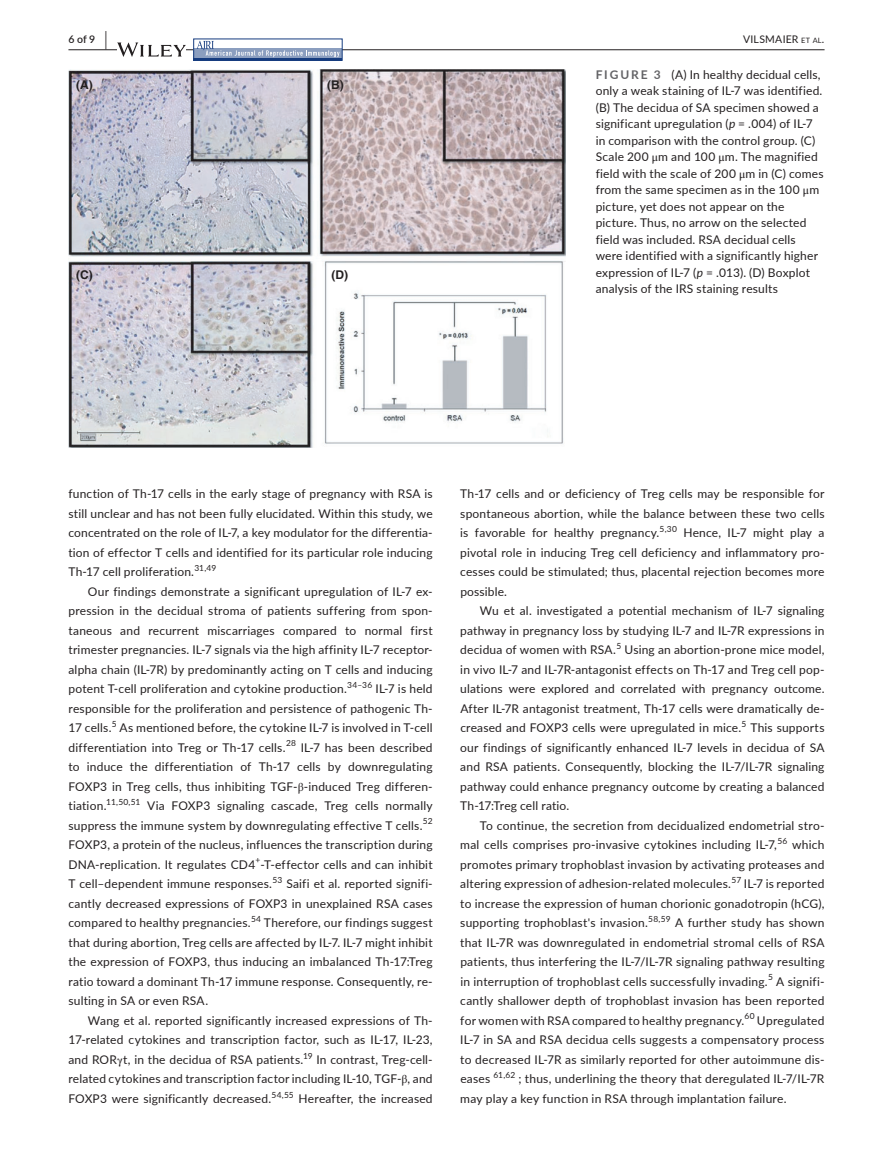
<style>
.page{position:relative;width:893px;height:1174px;background:#fff}
.page>*{position:absolute;margin:0;border:0;box-sizing:border-box;transform-origin:0 0}
.t1{font:12px/19.5px "Lato";letter-spacing:.015em;color:#231f20;text-align:justify}
.t2{font:700 12px "Helvetica";color:#231f20}
.t3{font:10.5px "Lato";letter-spacing:.02em;color:#231f20}
.t4{font:600 10.5px "Lato";color:#231f20}
.t5{font:8.4px "Lato";letter-spacing:.015em;color:#231f20}
.s1{font-size:19.5px}
.s2{font-size:7.35px}
.s3{font-weight:700;color:#636366}
.s4{font-style:italic}
.s5{font-family:"STIX"}
</style>
<div class="page">
<hr style="left:68px;top:49px;width:756px;height:1px;background:#231f20">
<svg style="left:117px;top:42px;width:69px;height:15px"></svg>
<div style="left:194px;top:49px;width:148px;height:10px;background:#8b9ebf"></div>
<svg style="left:197px;top:41px;width:143px;height:16px"></svg>
<hr style="left:194px;top:58px;width:148px;height:3px;background:#163c7f">
<img style="left:68px;top:69px;width:498px;height:379px">
<p class="t4" style="left:68px;top:31px;width:40px">6 of 9 <span class="s1">|</span></p>
<p class="t3" style="left:743px;top:31px;width:83px">VILSMAIER <span class="s2">et al</span>.</p>
<p class="t2" style="left:76px;top:77px;width:18px">(A)</p>
<p class="t2" style="left:327px;top:77px;width:18px">(B)</p>
<p class="t2" style="left:76px;top:267px;width:18px">(C)</p>
<p class="t2" style="left:331px;top:267px;width:18px">(D)</p>
<p class="t1" style="left:596px;top:66px;width:229px;line-height:16.5px;text-align:left"><span class="s3">FIGURE 3</span> (A) In healthy decidual cells, only a weak staining of IL-7 was identified. (B) The decidua of SA specimen showed a significant upregulation (<span class="s4">p</span> = .004) of IL-7 in comparison with the control group. (C)<br>Scale 200 <span class="s5">μ</span>m and 100 <span class="s5">μ</span>m. The magnified field with the scale of 200 <span class="s5">μ</span>m in (C) comes from the same specimen as in the 100 <span class="s5">μ</span>m picture, yet does not appear on the picture. Thus, no arrow on the selected field was included. RSA decidual cells were identified with a significantly higher expression of IL-7 (<span class="s4">p</span> = .013). (D) Boxplot analysis of the IRS staining results</p>
<p class="t1" style="left:68px;top:483px;width:366px">function of Th-17 cells in the early stage of pregnancy with RSA is still unclear and has not been fully elucidated. Within this study, we concentrated on the role of IL-7, a key modulator for the differentia&shy;tion of effector T cells and identified for its particular role inducing Th-17 cell proliferation.</p>
<p class="t5" style="left:194px;top:562px;width:23px">31,49</p>
<p class="t1" style="left:68px;top:581px;width:366px;text-indent:19px">Our findings demonstrate a significant upregulation of IL-7 ex&shy;pression in the decidual stroma of patients suffering from spon&shy;taneous and recurrent miscarriages compared to normal first trimester pregnancies. IL-7 signals via the high affinity IL-7 receptor&shy;alpha chain (IL-7R) by predominantly acting on T cells and inducing potent T-cell proliferation and cytokine production.</p>
<p class="t5" style="left:347px;top:679px;width:27px">34–36</p>
<p class="t1" style="left:68px;top:678px;width:366px;text-indent:307px">IL-7 is held responsible for the proliferation and persistence of pathogenic Th-17 cells.</p>
<p class="t5" style="left:112px;top:718px;width:6px">5</p>
<p class="t1" style="left:68px;top:717px;width:366px;text-indent:51px">As mentioned before, the cytokine IL-7 is involved in T-cell differentiation into Treg or Th-17 cells.</p>
<p class="t5" style="left:286px;top:737px;width:11px">28</p>
<p class="t1" style="left:68px;top:737px;width:366px;text-indent:232px">IL-7 has been described to induce the differentiation of Th-17 cells by downregulating FOXP3 in Treg cells, thus inhibiting TGF-<span class="s5">β</span>-induced Treg differen&shy;tiation.<sup>11,50,51</sup></p>
<p class="t1" style="left:68px;top:795px;width:366px;text-indent:79px">Via FOXP3 signaling cascade, Treg cells normally suppress the immune system by downregulating effective T cells.</p>
<p class="t5" style="left:423px;top:815px;width:11px">52</p>
<p class="t1" style="left:68px;top:834px;width:366px">FOXP3, a protein of the nucleus, influences the transcription during<br>DNA-replication. It regulates CD4 -T-effector cells and can inhibit</p>
<p class="t5" style="left:255px;top:854px;width:6px">+</p>
<p class="t1" style="left:68px;top:873px;width:205px">T cell–dependent immune responses.</p>
<p class="t5" style="left:272px;top:874px;width:11px">53</p>
<p class="t1" style="left:68px;top:873px;width:366px;text-indent:218px">Saifi et al. reported signifi&shy;cantly decreased expressions of FOXP3 in unexplained RSA cases compared to healthy pregnancies.</p>
<p class="t5" style="left:251px;top:913px;width:12px">54</p>
<p class="t1" style="left:68px;top:912px;width:366px;text-indent:196px">Therefore, our findings suggest that during abortion, Treg cells are affected by IL-7. IL-7 might inhibit the expression of FOXP3, thus inducing an imbalanced Th-17:Treg ratio toward a dominant Th-17 immune response. Consequently, re&shy;sulting in SA or even RSA.</p>
<p class="t1" style="left:68px;top:1010px;width:366px;text-indent:20px">Wang et al. reported significantly increased expressions of Th-17-related cytokines and transcription factor, such as IL-17, IL-23, and ROR<span class="s5">γ</span>t, in the decidua of RSA patients.<sup>19</sup> In contrast, Treg-cell&shy;related cytokines and transcription factor including IL-10, TGF-<span class="s5">β</span>, and FOXP3 were significantly decreased.<sup>54,55</sup> Hereafter, the increased</p>
<p class="t1" style="left:460px;top:483px;width:366px">Th-17 cells and or deficiency of Treg cells may be responsible for spontaneous abortion, while the balance between these two cells is favorable for healthy pregnancy.</p>
<p class="t5" style="left:660px;top:523px;width:19px">5,30</p>
<p class="t1" style="left:460px;top:522px;width:366px;text-indent:223px">Hence, IL-7 might play a pivotal role in inducing Treg cell deficiency and inflammatory pro&shy;cesses could be stimulated; thus, placental rejection becomes more possible.</p>
<p class="t1" style="left:460px;top:600px;width:366px;text-indent:20px">Wu et al. investigated a potential mechanism of IL-7 signaling pathway in pregnancy loss by studying IL-7 and IL-7R expressions in decidua of women with RSA.</p>
<p class="t5" style="left:616px;top:640px;width:6px">5</p>
<p class="t1" style="left:460px;top:639px;width:366px;text-indent:164px">Using an abortion-prone mice model, in vivo IL-7 and IL-7R-antagonist effects on Th-17 and Treg cell pop&shy;ulations were explored and correlated with pregnancy outcome.<br>After IL-7R antagonist treatment, Th-17 cells were dramatically de&shy;creased and FOXP3 cells were upregulated in mice.</p>
<p class="t5" style="left:741px;top:718px;width:6px">5</p>
<p class="t1" style="left:460px;top:717px;width:366px;text-indent:290px">This supports our findings of significantly enhanced IL-7 levels in decidua of SA and RSA patients. Consequently, blocking the IL-7/IL-7R signaling pathway could enhance pregnancy outcome by creating a balanced Th-17:Treg cell ratio.</p>
<p class="t1" style="left:460px;top:815px;width:366px;text-indent:20px">To continue, the secretion from decidualized endometrial stro&shy;mal cells comprises pro-invasive cytokines including IL-7,<sup>56</sup> which promotes primary trophoblast invasion by activating proteases and altering expression of adhesion-related molecules.</p>
<p class="t5" style="left:731px;top:874px;width:11px">57</p>
<p class="t1" style="left:460px;top:873px;width:366px;text-indent:283px">IL-7 is reported to increase the expression of human chorionic gonadotropin (hCG), supporting trophoblast's invasion.</p>
<p class="t5" style="left:648px;top:913px;width:24px">58,59</p>
<p class="t1" style="left:460px;top:912px;width:366px;text-indent:215px">A further study has shown that IL-7R was downregulated in endometrial stromal cells of RSA patients, thus interfering the IL-7/IL-7R signaling pathway resulting in interruption of trophoblast cells successfully invading.<sup>5</sup> A signifi&shy;cantly shallower depth of trophoblast invasion has been reported for women with RSA compared to healthy pregnancy.<sup>60</sup> Upregulated IL-7 in SA and RSA decidua cells suggests a compensatory process to decreased IL-7R as similarly reported for other autoimmune dis&shy;eases <sup>61,62</sup> ; thus, underlining the theory that deregulated IL-7/IL-7R may play a key function in RSA through implantation failure.</p>
</div>
